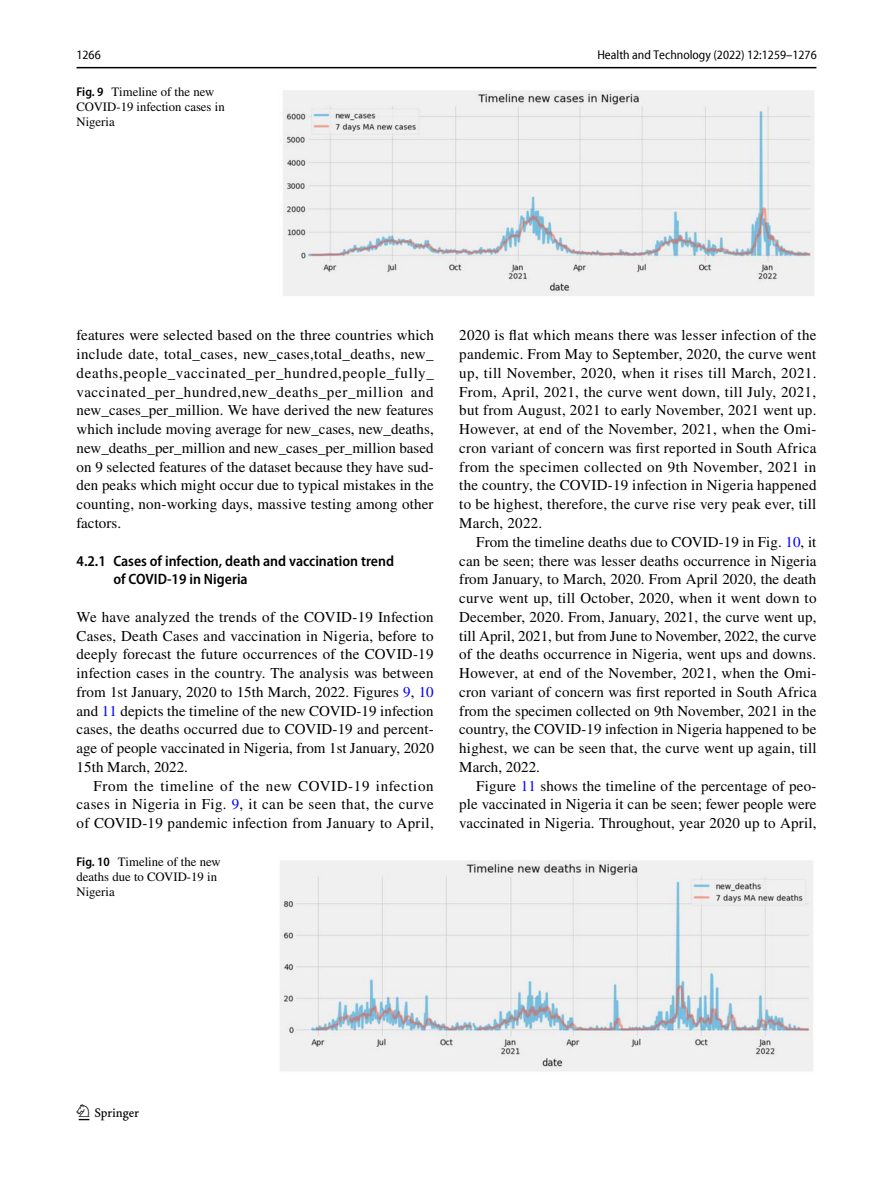
<style>
.page{position:relative;width:893px;height:1187px;background:#fff}
.page>*{position:absolute;margin:0;border:0;box-sizing:border-box;transform-origin:0 0}
.t1{font:22.5px "Springnew Regular 2";color:#000}
.t2{font:15px/18.8px "STIX";letter-spacing:.01em;color:#000;text-align:justify}
.t3{font:600 semi-condensed 15px/18.8px "Myriad Pro";color:#000}
.t4{font:12.75px/15px "STIX";color:#000}
.t5{font:semi-condensed 12.75px "Myriad Pro Unic";color:#000}
.s1{font-family:"Myriad Pro";font-weight:600;font-stretch:semi-condensed}
.s2{color:#00f}
</style>
<div class="page">
<hr style="left:77px;top:67px;width:739px;height:1px;background:#000">
<img style="left:283px;top:90px;width:532px;height:206px">
<img style="left:280px;top:860px;width:533px;height:211px">
<p class="t5" style="left:76px;top:50px;width:26px">1266</p>
<p class="t5" style="left:597px;top:50px;width:221px">Health and Technology (2022) 12:1259–1276</p>
<p class="t4" style="left:77px;top:85px;width:150px"><span class="s1">Fig. 9</span> Timeline of the new<br>COVID-19 infection cases in<br>Nigeria</p>
<p class="t2" style="left:77px;top:327px;width:359px">features were selected based on the three countries which include date, total_cases, new_cases,total_deaths, new_ deaths,people_vaccinated_per_hundred,people_fully_ vaccinated_per_hundred,new_deaths_per_million and new_cases_per_million. We have derived the new features which include moving average for new_cases, new_deaths, new_deaths_per_million and new_cases_per_million based on 9 selected features of the dataset because they have sud&shy;den peaks which might occur due to typical mistakes in the counting, non-working days, massive testing among other factors.</p>
<p class="t3" style="left:113px;top:551px;width:282px;text-indent:-37px">4.2.1 Cases of infection, death and vaccination trend of COVID‑19 in Nigeria</p>
<p class="t2" style="left:77px;top:608px;width:359px">We have analyzed the trends of the COVID-19 Infection Cases, Death Cases and vaccination in Nigeria, before to deeply forecast the future occurrences of the COVID-19 infection cases in the country. The analysis was between from 1st January, 2020 to 15th March, 2022. Figures <span class="s2">9</span>, <span class="s2">10 </span>and <span class="s2">11</span> depicts the timeline of the new COVID-19 infection cases, the deaths occurred due to COVID-19 and percent&shy;age of people vaccinated in Nigeria, from 1st January, 2020<br>15th March, 2022.</p>
<p class="t2" style="left:77px;top:777px;width:359px;text-indent:17px">From the timeline of the new COVID-19 infection cases in Nigeria in Fig. <span class="s2">9</span>, it can be seen that, the curve of COVID-19 pandemic infection from January to April,</p>
<p class="t4" style="left:77px;top:855px;width:146px"><span class="s1">Fig. 10</span> Timeline of the new deaths due to COVID-19 in<br>Nigeria</p>
<p class="t2" style="left:459px;top:327px;width:359px">2020 is flat which means there was lesser infection of the pandemic. From May to September, 2020, the curve went up, till November, 2020, when it rises till March, 2021.<br>From, April, 2021, the curve went down, till July, 2021, but from August, 2021 to early November, 2021 went up.<br>However, at end of the November, 2021, when the Omi&shy;cron variant of concern was first reported in South Africa from the specimen collected on 9th November, 2021 in the country, the COVID-19 infection in Nigeria happened to be highest, therefore, the curve rise very peak ever, till March, 2022.</p>
<p class="t2" style="left:459px;top:533px;width:359px;text-indent:17px">From the timeline deaths due to COVID-19 in Fig. <span class="s2">10</span>, it can be seen; there was lesser deaths occurrence in Nigeria from January, to March, 2020. From April 2020, the death curve went up, till October, 2020, when it went down to December, 2020. From, January, 2021, the curve went up, till April, 2021, but from June to November, 2022, the curve of the deaths occurrence in Nigeria, went ups and downs.<br>However, at end of the November, 2021, when the Omi&shy;cron variant of concern was first reported in South Africa from the specimen collected on 9th November, 2021 in the country, the COVID-19 infection in Nigeria happened to be highest, we can be seen that, the curve went up again, till March, 2022.</p>
<p class="t2" style="left:459px;top:777px;width:359px;text-indent:17px">Figure <span class="s2">11</span> shows the timeline of the percentage of peo&shy;ple vaccinated in Nigeria it can be seen; fewer people were vaccinated in Nigeria. Throughout, year 2020 up to April,</p>
<h1 class="t1" style="left:79px;top:1104px;width:62px">1 3</h1>
</div>
